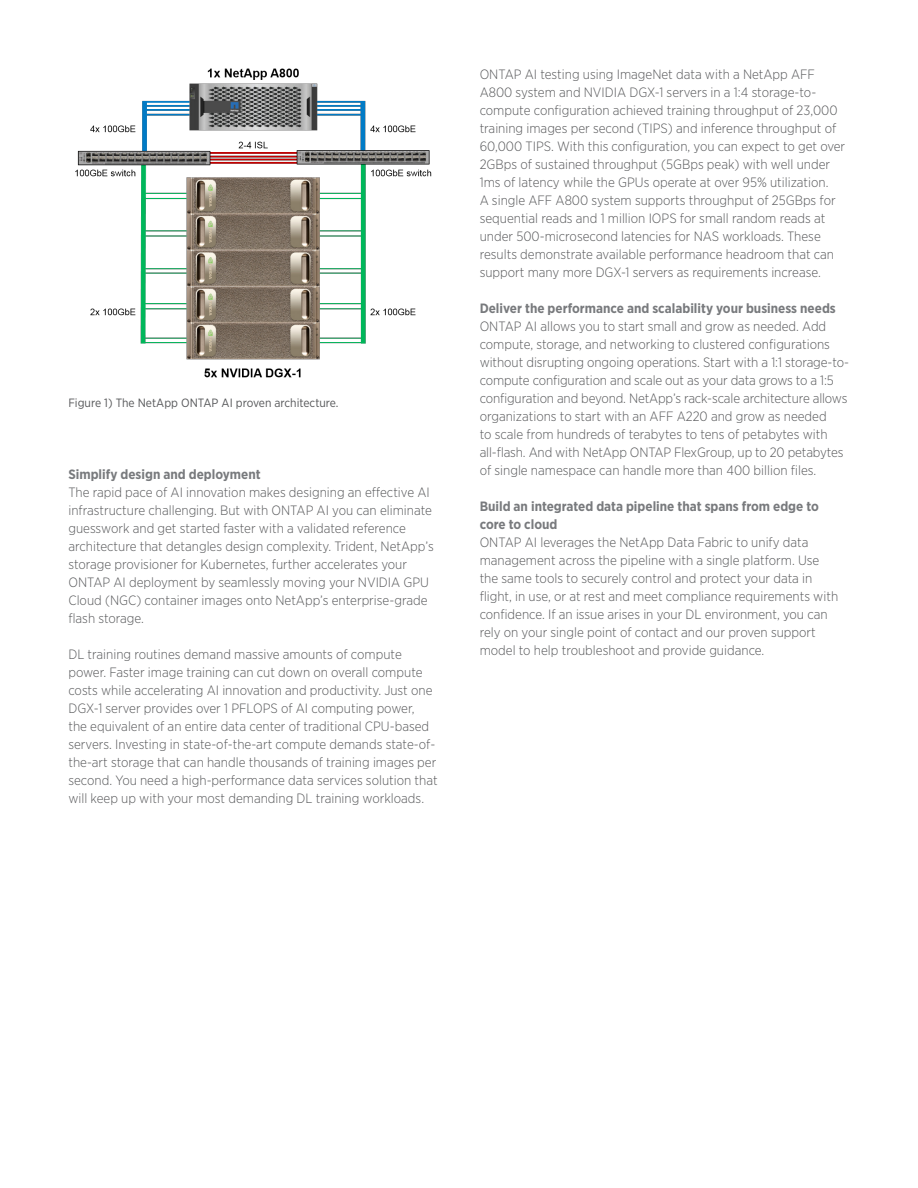
<style>
.page{position:relative;width:918px;height:1188px;background:#fff}
.page>*{position:absolute;margin:0;border:0;box-sizing:border-box;transform-origin:0 0}
.Body{font:300 13.5px/18px "Gotham Narrow";color:#57585a}
.Body_Head_L2{font:700 13.5px/18px "Gotham Narrow";color:#787a7d}
.Figure_Caption{font:12px "Gotham Narrow";color:#57585a}
</style>
<div class="page">
<img style="left:75px;top:68px;width:357px;height:310px">
<p class="Figure_Caption" style="left:68px;top:395px;width:272px">Figure 1) The NetApp ONTAP AI proven architecture.</p>
<p class="Body_Head_L2" style="left:68px;top:465px;width:194px">Simplify design and deployment</p>
<p class="Body" style="left:68px;top:483px;width:367px">The rapid pace of AI innovation makes designing an effective AI infrastructure challenging. But with ONTAP AI you can eliminate guesswork and get started faster with a validated reference architecture that detangles design complexity. Trident, NetApp’s storage provisioner for Kubernetes, further accelerates your ONTAP AI deployment by seamlessly moving your NVIDIA GPU Cloud (NGC) container images onto NetApp’s enterprise-grade flash storage.</p>
<p class="Body" style="left:68px;top:645px;width:371px">DL training routines demand massive amounts of compute power. Faster image training can cut down on overall compute costs while accelerating AI innovation and productivity. Just one DGX-1 server provides over 1 PFLOPS of AI computing power,<br>the equivalent of an entire data center of traditional CPU-based servers. Investing in state-of-the-art compute demands state-of&shy;the-art storage that can handle thousands of training images per second. You need a high-performance data services solution that will keep up with your most demanding DL training workloads.</p>
<p class="Body" style="left:480px;top:65px;width:367px">ONTAP AI testing using ImageNet data with a NetApp AFF A800 system and NVIDIA DGX-1 servers in a 1:4 storage-to&shy;compute configuration achieved training throughput of 23,000 training images per second (TIPS) and inference throughput of 60,000 TIPS. With this configuration, you can expect to get over 2GBps of sustained throughput (5GBps peak) with well under 1ms of latency while the GPUs operate at over 95% utilization.<br>A single AFF A800 system supports throughput of 25GBps for sequential reads and 1 million IOPS for small random reads at under 500-microsecond latencies for NAS workloads. These results demonstrate available performance headroom that can support many more DGX-1 servers as requirements increase.</p>
<p class="Body_Head_L2" style="left:480px;top:299px;width:358px">Deliver the performance and scalability your business needs</p>
<p class="Body" style="left:480px;top:317px;width:371px">ONTAP AI allows you to start small and grow as needed. Add compute, storage, and networking to clustered configurations without disrupting ongoing operations. Start with a 1:1 storage-to&shy;compute configuration and scale out as your data grows to a 1:5 configuration and beyond. NetApp’s rack-scale architecture allows organizations to start with an AFF A220 and grow as needed<br>to scale from hundreds of terabytes to tens of petabytes with all-flash. And with NetApp ONTAP FlexGroup, up to 20 petabytes of single namespace can handle more than 400 billion files.</p>
<p class="Body_Head_L2" style="left:480px;top:497px;width:341px">Build an integrated data pipeline that spans from edge to core to cloud</p>
<p class="Body" style="left:480px;top:533px;width:360px">ONTAP AI leverages the NetApp Data Fabric to unify data management across the pipeline with a single platform. Use the same tools to securely control and protect your data in flight, in use, or at rest and meet compliance requirements with confidence. If an issue arises in your DL environment, you can rely on your single point of contact and our proven support model to help troubleshoot and provide guidance.</p>
</div>
